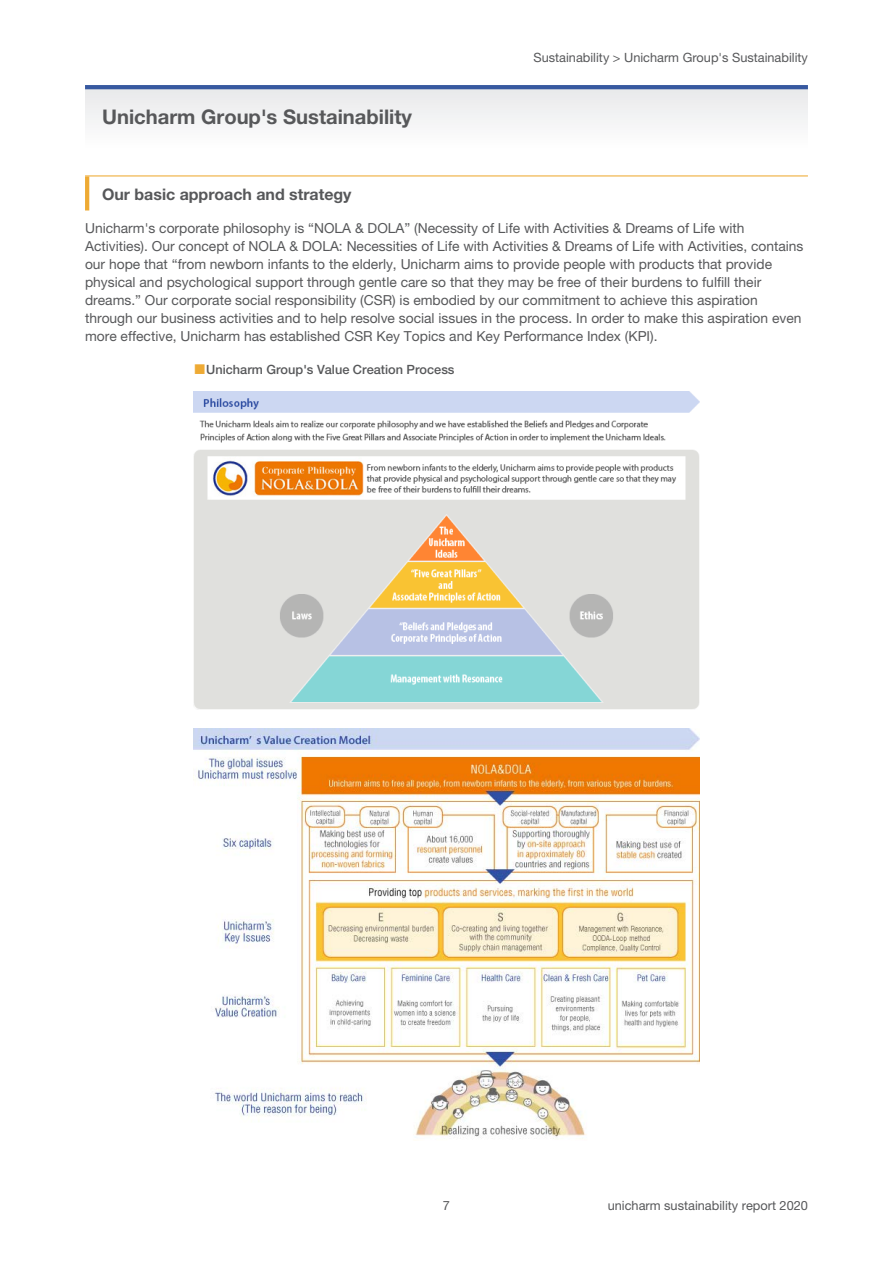
<style>
.page{position:relative;width:893px;height:1263px;background:#fff}
.page>*{position:absolute;margin:0;border:0;box-sizing:border-box;transform-origin:0 0}
.t1{font:700 20.25px "Helvetica Neue LT Std";color:#57585a}
.t2{font:700 15.9px "Helvetica Neue LT Std";color:#57585a}
.t3{font:13.8px/18.1px "Helvetica Neue LT Std";color:#57585a}
.t4{font:12.75px "Helvetica Neue LT Std";color:#57585a}
.t5{font:500 12.75px "Helvetica Neue LT Std";color:#57585a}
.s1{font-family:"Hira Kaku Pro W6";font-weight:400;color:#eeaa34}
</style>
<div class="page">
<hr style="left:85px;top:175px;width:723px;height:1px;background:#eeaa34">
<hr style="left:85px;top:176px;width:4px;height:34px;background:#eeaa34">
<img style="left:193px;top:391px;width:506px;height:318px">
<img style="left:193px;top:728px;width:506px;height:411px">
<svg style="left:85px;top:85px;width:723px;height:38px"></svg>
<h1 class="t1" style="left:102px;top:104px;width:311px">Unicharm Group s' Sustainability</h1>
<p class="t4" style="left:533px;top:49px;width:276px">Sustainability &gt; Unicharm Group s' Sustainability</p>
<p class="t2" style="left:102px;top:184px;width:251px">Our basic approach and strategy</p>
<p class="t3" style="left:85px;top:219px;width:720px">Unicharm s' corporate philosophy is “NOLA &amp; DOLA” (Necessity of Life with Activities &amp; Dreams of Life with Activities .) Our concept of NOLA &amp; DOLA: Necessities of Life with Activities &amp; Dreams of Life with Activities, contains our hope that “from newborn infants to the elderly, Unicharm aims to provide people with products that provide physical and psychological support through gentle care so that they may be free of their burdens to fulfill their dreams.” Our corporate social responsibility (CSR) is embodied by our commitment to achieve this aspiration through our business activities and to help resolve social issues in the process In. order to make this aspiration even more effective, Unicharm has established CSR Key Topics and Key Performance Index (KPI .(</p>
<p class="t5" style="left:193px;top:362px;width:263px"><span class="s1">■</span>Unicharm Group s' Value Creation Process</p>
<p class="t4" style="left:443px;top:1198px;width:9px">7</p>
<p class="t4" style="left:608px;top:1198px;width:202px">unicharm sustainability report 2020</p>
</div>
